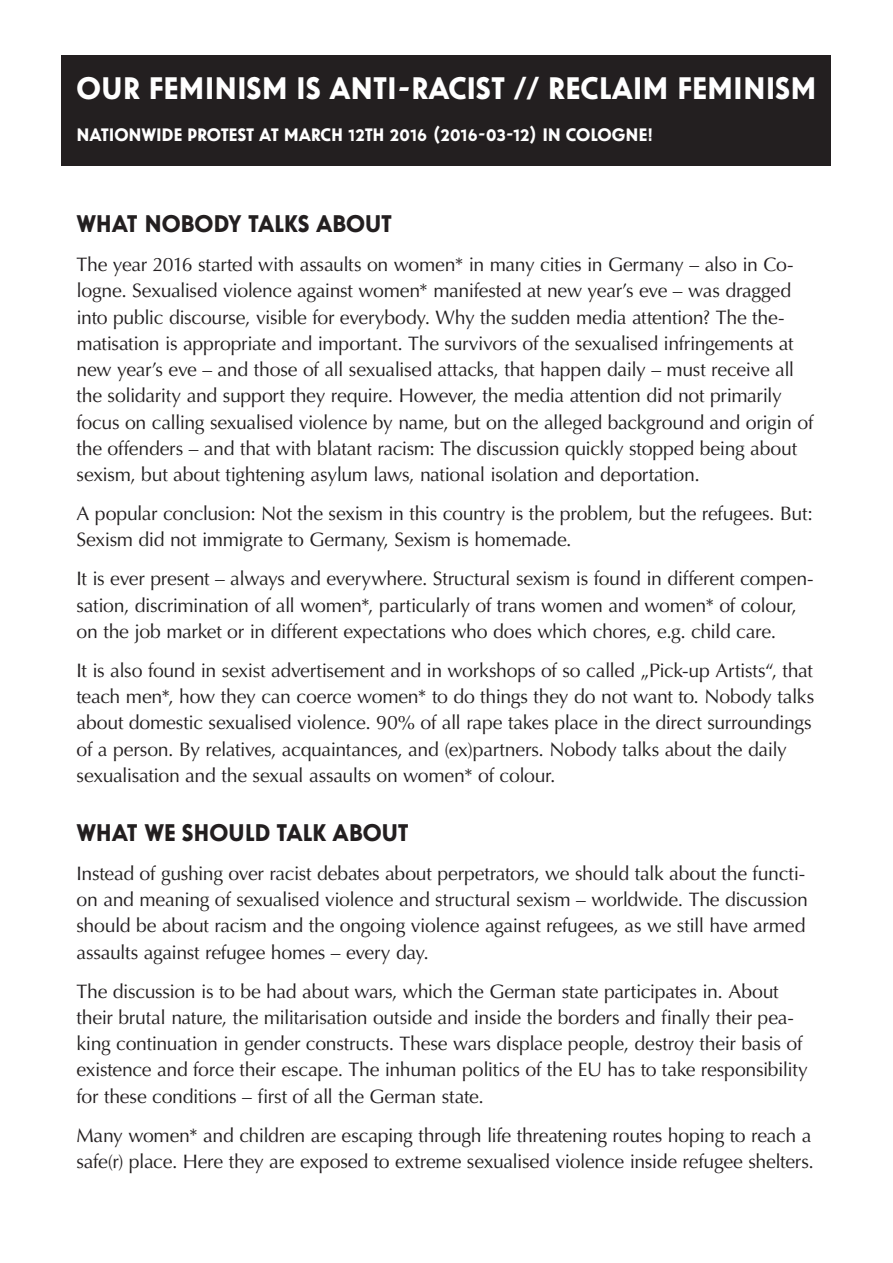
<style>
.page{position:relative;width:893px;height:1263px;background:#fff}
.page>*{position:absolute;margin:0;border:0;box-sizing:border-box;transform-origin:0 0}
.t1{font:700 31.05px "Rund Grotesk";color:#fff}
.t2{font:700 24px "Rund Grotesk";letter-spacing:-.01em;color:#231f20}
.t3{font:19.5px/26.2px "Optima LT Std";letter-spacing:-.015em;color:#231f20}
.t4{font:700 18px "Rund Grotesk";letter-spacing:-.015em;color:#fff}
</style>
<div class="page">
<div style="left:62px;top:55px;width:769px;height:111px;background:#231f20"></div>
<h1 class="t1" style="left:77px;top:71px;width:741px">OUR FEMINISM IS ANTI-RACIST // RECLAIM FEMINISM</h1>
<p class="t4" style="left:77px;top:124px;width:578px">NATIONWIDE PROTEST AT MARCH 12TH 2016 (2016-03-12) IN COLOGNE!</p>
<p class="t2" style="left:77px;top:210px;width:317px">WHAT NOBODY TALKS ABOUT</p>
<p class="t3" style="left:77px;top:252px;width:738px">The year 2016 started with assaults on women* in many cities in Germany – also in Co&shy;logne. Sexualised violence against women* manifested at new year’s eve – was dragged into public discourse, visible for everybody. Why the sudden media attention? The the&shy;matisation is appropriate and important. The survivors of the sexualised infringements at new year’s eve – and those of all sexualised attacks, that happen daily – must receive all the solidarity and support they require. However, the media attention did not primarily focus on calling sexualised violence by name, but on the alleged background and origin of the offenders – and that with blatant racism: The discussion quickly stopped being about sexism, but about tightening asylum laws, national isolation and deportation.</p>
<p class="t3" style="left:77px;top:501px;width:738px">A popular conclusion: Not the sexism in this country is the problem, but the refugees. But:<br>Sexism did not immigrate to Germany, Sexism is homemade.</p>
<p class="t3" style="left:77px;top:566px;width:739px">It is ever present – always and everywhere. Structural sexism is found in different compen&shy;sation, discrimination of all women*, particularly of trans women and women* of colour, on the job market or in different expectations who does which chores, e.g. child care.</p>
<p class="t3" style="left:77px;top:657px;width:739px">It is also found in sexist advertisement and in workshops of so called „Pick-up Artists“, that teach men*, how they can coerce women* to do things they do not want to. Nobody talks about domestic sexualised violence. 90% of all rape takes place in the direct surroundings of a person. By relatives, acquaintances, and (ex)partners. Nobody talks about the daily sexualisation and the sexual assaults on women* of colour.</p>
<p class="t2" style="left:77px;top:819px;width:334px">WHAT WE SHOULD TALK ABOUT</p>
<p class="t3" style="left:77px;top:860px;width:733px">Instead of gushing over racist debates about perpetrators, we should talk about the functi&shy;on and meaning of sexualised violence and structural sexism – worldwide. The discussion should be about racism and the ongoing violence against refugees, as we still have armed assaults against refugee homes – every day.</p>
<p class="t3" style="left:77px;top:978px;width:733px">The discussion is to be had about wars, which the German state participates in. About their brutal nature, the militarisation outside and inside the borders and finally their pea&shy;king continuation in gender constructs. These wars displace people, destroy their basis of existence and force their escape. The inhuman politics of the EU has to take responsibility for these conditions – first of all the German state.</p>
<p class="t3" style="left:77px;top:1122px;width:739px">Many women* and children are escaping through life threatening routes hoping to reach a safe(r) place. Here they are exposed to extreme sexualised violence inside refugee shelters.</p>
</div>
